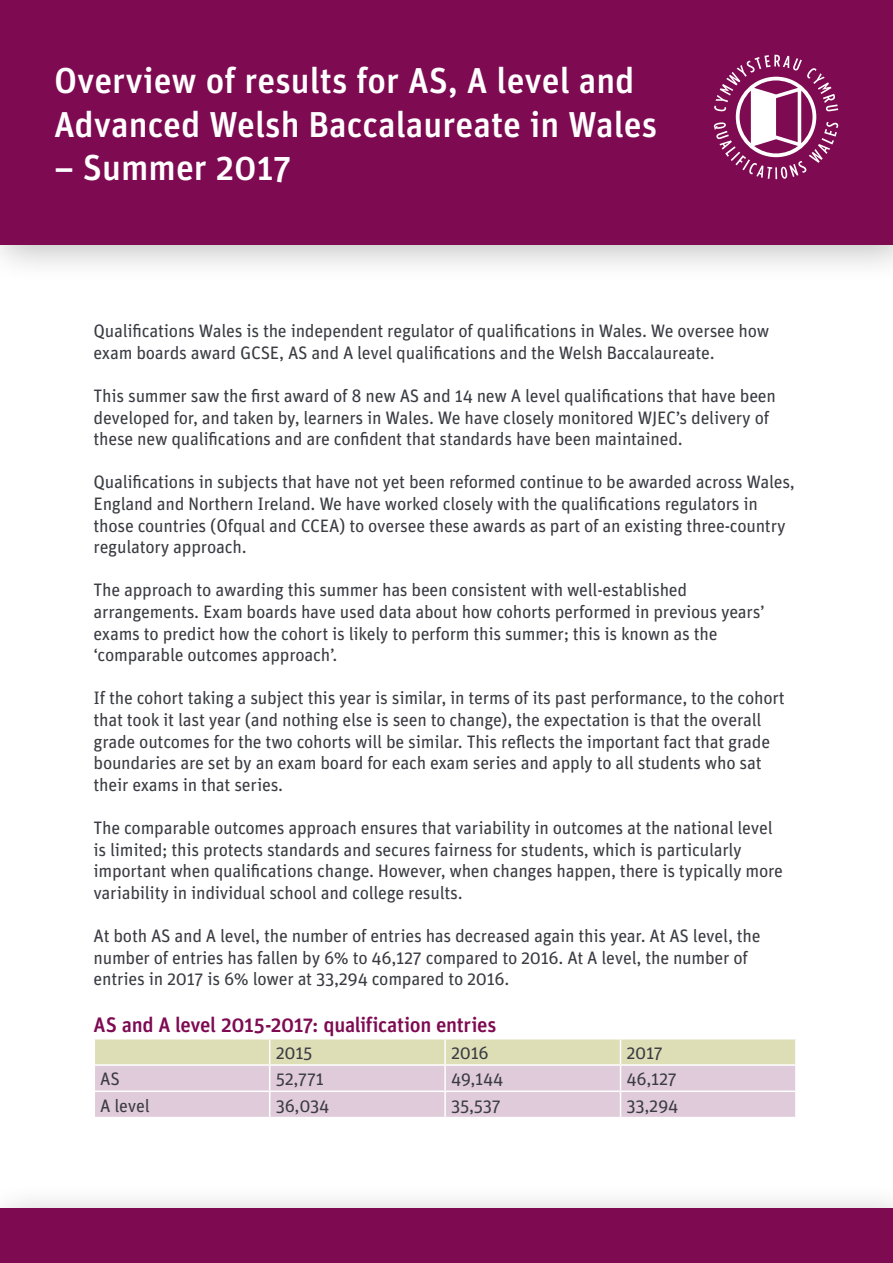
<style>
.page{position:relative;width:893px;height:1263px;background:#fff}
.page>*{position:absolute;margin:0;border:0;box-sizing:border-box;transform-origin:0 0}
.t1{font:500 36px/43.2px "Unit OT";color:#fff}
.t2{font:500 21px "Unit OT";letter-spacing:-.015em;color:#7e0a52}
.t3{font:18px/21.6px "Unit OT";letter-spacing:-.015em;color:#3b3c43}
</style>
<div class="page">
<svg style="left:94px;top:1039px;width:702px;height:78px;background:#e1d4d1"></svg>
<hr style="left:795px;top:1092px;width:2px;height:25px;background:#fff">
<div style="left:0;top:0;width:893px;height:283px;background:#000;opacity:.25"></div>
<div style="left:0;top:0;width:893px;height:244px;background:#7e0a52"></div>
<svg style="left:714px;top:55px;width:124px;height:124px"></svg>
<div style="left:0;top:1181px;width:893px;height:82px;background:#000;opacity:.25"></div>
<div style="left:0;top:1209px;width:893px;height:54px;background:#7e0a52"></div>
<h1 class="t1" style="left:54px;top:59px;width:605px">Overview of results for AS, A level and<br>Advanced Welsh Baccalaureate in Wales</h1>
<h1 class="t1" style="left:54px;top:145px;width:239px">– Summer 2017</h1>
<p class="t3" style="left:94px;top:320px;width:677px">Qualifications Wales is the independent regulator of qualifications in Wales. We oversee how exam boards award GCSE, AS and A level qualifications and the Welsh Baccalaureate.</p>
<p class="t3" style="left:94px;top:385px;width:684px">This summer saw the first award of 8 new AS and 14 new A level qualifications that have been developed for, and taken by, learners in Wales. We have closely monitored WJEC’s delivery of these new qualifications and are confident that standards have been maintained.</p>
<p class="t3" style="left:94px;top:471px;width:703px">Qualifications in subjects that have not yet been reformed continue to be awarded across Wales, England and Northern Ireland. We have worked closely with the qualifications regulators in those countries (Ofqual and CCEA) to oversee these awards as part of an existing three-country regulatory approach.</p>
<p class="t3" style="left:94px;top:579px;width:673px">The approach to awarding this summer has been consistent with well-established arrangements. Exam boards have used data about how cohorts performed in previous years’ exams to predict how the cohort is likely to perform this summer; this is known as the ‘comparable outcomes approach’.</p>
<p class="t3" style="left:94px;top:687px;width:693px">If the cohort taking a subject this year is similar, in terms of its past performance, to the cohort that took it last year (and nothing else is seen to change), the expectation is that the overall grade outcomes for the two cohorts will be similar. This reflects the important fact that grade boundaries are set by an exam board for each exam series and apply to all students who sat their exams in that series.</p>
<p class="t3" style="left:94px;top:817px;width:691px">The comparable outcomes approach ensures that variability in outcomes at the national level is limited; this protects standards and secures fairness for students, which is particularly important when qualifications change. However, when changes happen, there is typically more variability in individual school and college results.</p>
<p class="t3" style="left:94px;top:925px;width:669px">At both AS and A level, the number of entries has decreased again this year. At AS level, the number of entries has fallen by 6% to 46,127 compared to 2016. At A level, the number of entries in 2017 is 6% lower at 33,294 compared to 2016.</p>
<p class="t2" style="left:94px;top:1011px;width:404px">AS and A level 2015-2017: qualification entries</p>
<p class="t3" style="left:276px;top:1042px;width:38px">2015</p>
<p class="t3" style="left:451px;top:1042px;width:39px">2016</p>
<p class="t3" style="left:626px;top:1042px;width:38px">2017</p>
<p class="t3" style="left:100px;top:1068px;width:21px">AS</p>
<p class="t3" style="left:276px;top:1068px;width:50px">52,771</p>
<p class="t3" style="left:451px;top:1068px;width:54px">49,144</p>
<p class="t3" style="left:626px;top:1068px;width:52px">46,127</p>
<p class="t3" style="left:100px;top:1094px;width:51px">A level</p>
<p class="t3" style="left:276px;top:1094px;width:55px">36,034</p>
<p class="t3" style="left:451px;top:1094px;width:51px">35,537</p>
<p class="t3" style="left:626px;top:1094px;width:53px">33,294</p>
</div>
